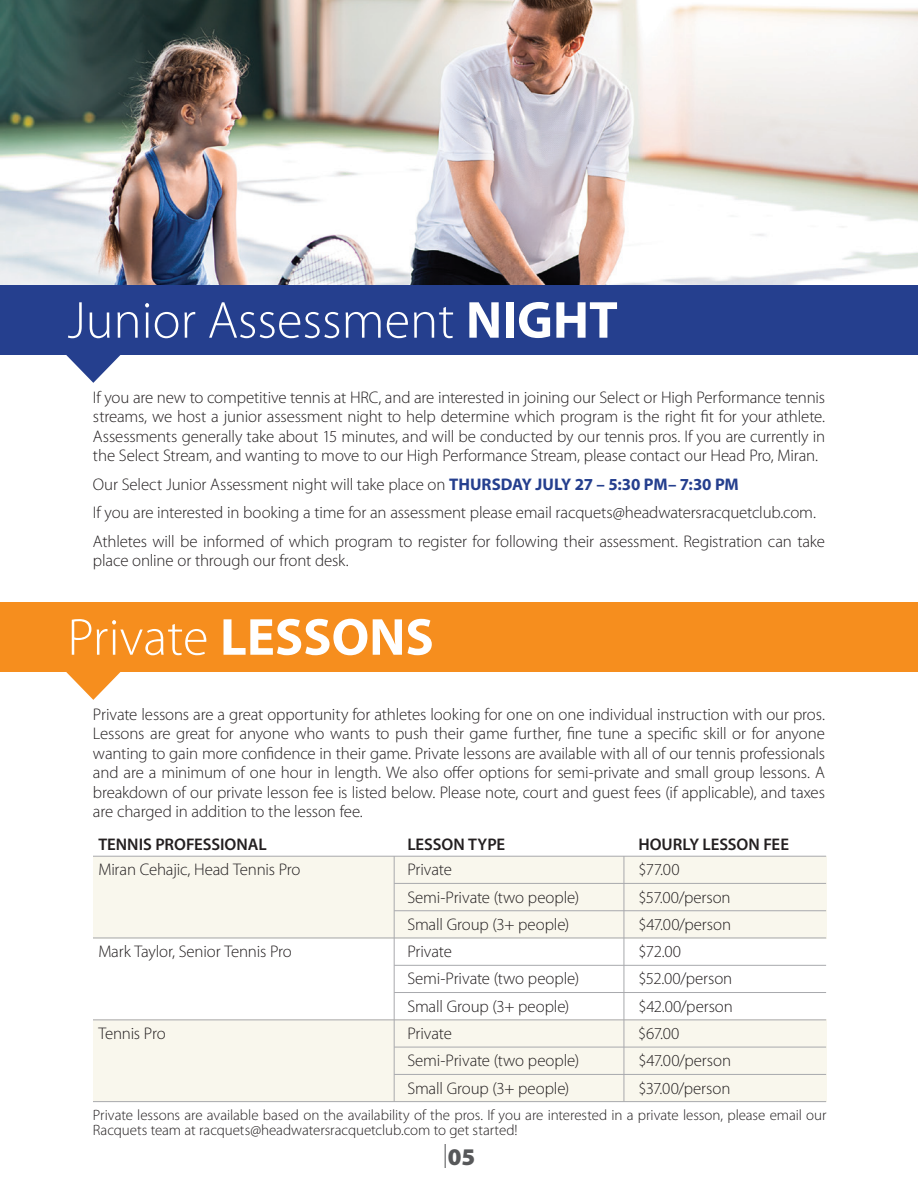
<style>
.page{position:relative;width:918px;height:1188px;background:#fff}
.page>*{position:absolute;margin:0;border:0;box-sizing:border-box;transform-origin:0 0}
.t1{font:300 52.5px "Myriad Pro";color:#fff}
.t2{font:900 24px "Myriad Pro";color:#57585a}
.t3{font:300 16.8px/19.5px "Myriad Pro";letter-spacing:-.01em;color:#231f20;text-align:justify}
.t4{font:600 16.8px "Myriad Pro";color:#231f20}
.t5{font:300 15px/15px "Myriad Pro";letter-spacing:-.005em;color:#231f20}
.s1{font-weight:700}
.s2{font-weight:700;color:#253f8e}
.s3{font-weight:300}
</style>
<div class="page">
<img style="left:0;top:0;width:918px;height:285px">
<div style="left:0;top:602px;width:918px;height:70px;background:#f68e1e"></div>
<svg style="left:66px;top:672px;width:55px;height:28px"></svg>
<div style="left:93px;top:856px;width:733px;height:82px;background:#f9f7ed"></div>
<div style="left:93px;top:1020px;width:733px;height:82px;background:#f9f7ed"></div>
<hr style="left:93px;top:856px;width:733px;height:1px;background:#a8a9ad">
<hr style="left:93px;top:1020px;width:733px;height:1px;background:#a8a9ad">
<hr style="left:394px;top:965px;width:432px;height:1px;background:#a8a9ad">
<hr style="left:394px;top:883px;width:432px;height:1px;background:#a8a9ad">
<hr style="left:394px;top:1047px;width:432px;height:1px;background:#a8a9ad">
<hr style="left:394px;top:992px;width:432px;height:1px;background:#a8a9ad">
<hr style="left:394px;top:910px;width:432px;height:1px;background:#a8a9ad">
<hr style="left:394px;top:1074px;width:432px;height:1px;background:#a8a9ad">
<hr style="left:93px;top:938px;width:733px;height:1px;background:#a8a9ad">
<hr style="left:93px;top:1101px;width:733px;height:1px;background:#a8a9ad">
<hr style="left:394px;top:856px;width:1px;height:246px;background:#a8a9ad">
<hr style="left:624px;top:856px;width:1px;height:246px;background:#a8a9ad">
<div style="left:0;top:285px;width:918px;height:70px;background:#253f8e"></div>
<svg style="left:66px;top:355px;width:55px;height:28px"></svg>
<h1 class="t1" style="left:67px;top:291px;width:552px">Junior Assessment <span class="s1">NIGHT</span></h1>
<p class="t3" style="left:93px;top:387px;width:734px">If you are new to competitive tennis at HRC, and are interested in joining our Select or High Performance tennis streams, we host a junior assessment night to help determine which program is the right fit for your athlete.<br>Assessments generally take about 15 minutes, and will be conducted by our tennis pros. If you are currently in the Select Stream, and wanting to move to our High Performance Stream, please contact our Head Pro, Miran.</p>
<p class="t3" style="left:93px;top:470px;width:734px;line-height:28.5px;text-align:left">Our Select Junior Assessment night will take place on <span class="s2">THURSDAY JULY 27 – 5:30 PM– 7:30 PM<br></span>If you are interested in booking a time for an assessment please email racquets@headwatersracquetclub.com.<br>Athletes will be informed of which program to register for following their assessment. Registration can take</p>
<p class="t3" style="left:93px;top:551px;width:257px">place online or through our front desk.</p>
<h1 class="t1" style="left:67px;top:608px;width:368px">Private <span class="s1">LESSONS</span></h1>
<p class="t3" style="left:93px;top:705px;width:734px">Private lessons are a great opportunity for athletes looking for one on one individual instruction with our pros.<br>Lessons are great for anyone who wants to push their game further, fine tune a specific skill or for anyone wanting to gain more confidence in their game. Private lessons are available with all of our tennis professionals and are a minimum of one hour in length. We also offer options for semi-private and small group lessons. A breakdown of our private lesson fee is listed below. Please note, court and guest fees (if applicable), and taxes are charged in addition to the lesson fee.</p>
<p class="t4" style="left:98px;top:834px;width:170px">TENNIS PROFESSIONAL</p>
<p class="t4" style="left:407px;top:834px;width:99px">LESSON TYPE</p>
<p class="t4" style="left:638px;top:834px;width:152px">HOURLY LESSON FEE</p>
<p class="t3" style="left:98px;top:860px;width:204px">Miran Cehajic, Head Tennis Pro</p>
<p class="t3" style="left:407px;top:860px;width:46px">Private</p>
<p class="t3" style="left:638px;top:860px;width:43px">$77.00</p>
<p class="t3" style="left:407px;top:888px;width:173px">Semi-Private (two people)</p>
<p class="t3" style="left:638px;top:888px;width:94px">$57.00/person</p>
<p class="t3" style="left:407px;top:915px;width:163px">Small Group (3+ people)</p>
<p class="t3" style="left:638px;top:915px;width:94px">$47.00/person</p>
<p class="t3" style="left:98px;top:942px;width:195px">Mark Taylor, Senior Tennis Pro</p>
<p class="t3" style="left:407px;top:942px;width:46px">Private</p>
<p class="t3" style="left:638px;top:942px;width:44px">$72.00</p>
<p class="t3" style="left:407px;top:969px;width:173px">Semi-Private (two people)</p>
<p class="t3" style="left:638px;top:969px;width:95px">$52.00/person</p>
<p class="t3" style="left:407px;top:997px;width:163px">Small Group (3+ people)</p>
<p class="t3" style="left:638px;top:997px;width:96px">$42.00/person</p>
<p class="t3" style="left:98px;top:1024px;width:69px">Tennis Pro</p>
<p class="t3" style="left:407px;top:1024px;width:46px">Private</p>
<p class="t3" style="left:638px;top:1024px;width:43px">$67.00</p>
<p class="t3" style="left:407px;top:1051px;width:173px">Semi-Private (two people)</p>
<p class="t3" style="left:638px;top:1051px;width:94px">$47.00/person</p>
<p class="t3" style="left:407px;top:1079px;width:163px">Small Group (3+ people)</p>
<p class="t3" style="left:638px;top:1079px;width:94px">$37.00/person</p>
<p class="t5" style="left:93px;top:1107px;width:735px">Private lessons are available based on the availability of the pros. If you are interested in a private lesson, please email our<br>Racquets team at racquets@headwatersracquetclub.com to get started!</p>
<h2 class="t2" style="left:443px;top:1143px;width:34px"><span class="s3">|</span>05</h2>
</div>
